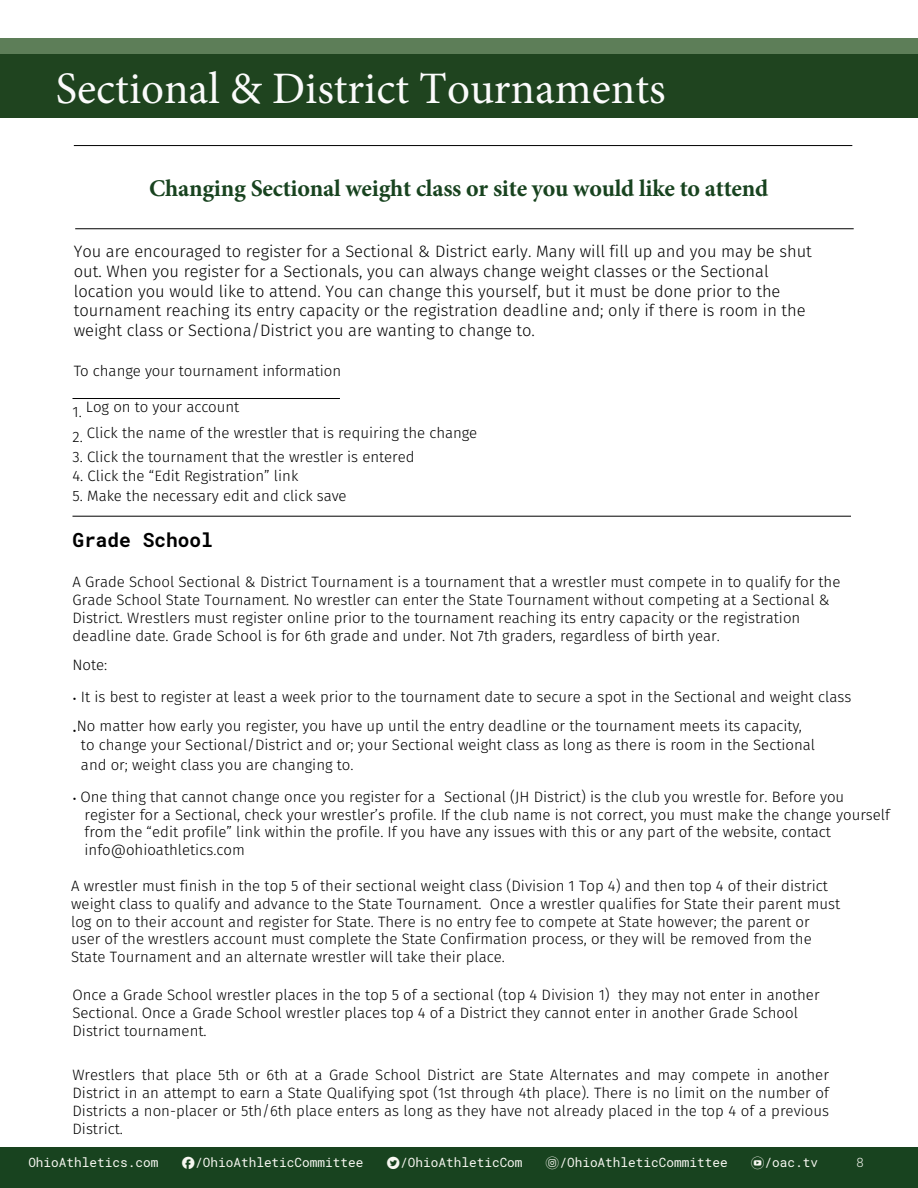
<style>
.page{position:relative;width:918px;height:1188px;background:#fff}
.page>*{position:absolute;margin:0;border:0;box-sizing:border-box;transform-origin:0 0}
.t1{font:45px "Minion Pro";color:#fbfbfb}
.t2{font:700 24px "Minion Pro";letter-spacing:-.01em;color:#18431f}
.t3{font:700 19.5px "Roboto Mono";color:#000}
.t4{font:300 16.5px/19.6px "Fira Sans";color:#000}
.t5{font:300 15px/18px "Fira Sans";color:#000}
.t6{font:12.75px "Roboto Mono";color:#f8f8f2}
.t7{font:300 12.75px "Roboto Mono";color:#f8f8f2}
.s1{font-family:"typeecon"}
</style>
<div class="page">
<div style="left:0;top:39px;width:918px;height:78px;background:#1f441f"></div>
<div style="left:0;top:39px;width:918px;height:15px;background:#5d7e58"></div>
<hr style="left:72px;top:398px;width:268px;height:1px;background:#000">
<hr style="left:74px;top:145px;width:778px;height:1px;background:#000">
<hr style="left:75px;top:228px;width:779px;height:1px;background:#000">
<hr style="left:72px;top:516px;width:779px;height:1px;background:#000">
<div style="left:0;top:1148px;width:918px;height:40px;background:#18431f"></div>
<h1 class="t1" style="left:56px;top:59px;width:612px">Sectional &amp; District Tournaments</h1>
<h2 class="t2" style="left:149px;top:172px;width:621px">Changing Sectional weight class or site you would like to attend</h2>
<p class="t4" style="left:74px;top:243px;width:740px">You are encouraged to register for a Sectional &amp; District early. Many will fill up and you may be shut out. When you register for a Sectionals, you can always change weight classes or the Sectional location you would like to attend. You can change this yourself, but it must be done prior to the tournament reaching its entry capacity or the registration deadline and; only if there is room in the weight class or Sectiona/District you are wanting to change to.</p>
<p class="t5" style="left:74px;top:363px;width:269px">To change your tournament information</p>
<p class="t5" style="left:72px;top:398px;width:168px">1. Log on to your account</p>
<p class="t5" style="left:72px;top:424px;width:406px">2. Click the name of the wrestler that is requiring the change</p>
<p class="t5" style="left:72px;top:448px;width:344px">3. Click the tournament that the wrestler is entered</p>
<p class="t5" style="left:72px;top:468px;width:227px">4. Click the “Edit Registration” link</p>
<p class="t5" style="left:72px;top:487px;width:276px">5. Make the necessary edit and click save</p>
<h3 class="t3" style="left:72px;top:526px;width:142px">Grade School</h3>
<p class="t5" style="left:72px;top:574px;width:770px">A Grade School Sectional &amp; District Tournament is a tournament that a wrestler must compete in to qualify for the Grade School State Tournament. No wrestler can enter the State Tournament without competing at a Sectional &amp; District. Wrestlers must register online prior to the tournament reaching its entry capacity or the registration deadline date. Grade School is for 6th grade and under. Not 7th graders, regardless of birth year.</p>
<p class="t5" style="left:72px;top:657px;width:36px">Note:</p>
<p class="t5" style="left:72px;top:689px;width:780px">• It is best to register at least a week prior to the tournament date to secure a spot in the Sectional and weight class</p>
<p class="t5" style="left:81px;top:717px;width:736px;line-height:19.2px;text-indent:-8px">•No matter how early you register, you have up until the entry deadline or the tournament meets its capacity, to change your Sectional/District and or; your Sectional weight class as long as there is room in the Sectional and or; weight class you are changing to.</p>
<p class="t5" style="left:85px;top:789px;width:807px;text-indent:-12px">• One thing that cannot change once you register for a Sectional (JH District) is the club you wrestle for. Before you register for a Sectional, check your wrestler’s profile. If the club name is not correct, you must make the change yourself from the “edit profile” link within the profile. If you have any issues with this or any part of the website, contact info@ohioathletics.com</p>
<p class="t5" style="left:71px;top:879px;width:771px;line-height:17.5px">A wrestler must finish in the top 5 of their sectional weight class (Division 1 Top 4) and then top 4 of their district weight class to qualify and advance to the State Tournament. Once a wrestler qualifies for State their parent must log on to their account and register for State. There is no entry fee to compete at State however; the parent or user of the wrestlers account must complete the State Confirmation process, or they will be removed from the State Tournament and an alternate wrestler will take their place.</p>
<p class="t5" style="left:72px;top:987px;width:749px">Once a Grade School wrestler places in the top 5 of a sectional (top 4 Division 1) they may not enter in another<br>Sectional. Once a Grade School wrestler places top 4 of a District they cannot enter in another Grade School<br>District tournament.</p>
<p class="t5" style="left:72px;top:1067px;width:758px;text-align:justify">Wrestlers that place 5th or 6th at a Grade School District are State Alternates and may compete in another District in an attempt to earn a State Qualifying spot (1st through 4th place). There is no limit on the number of Districts a non-placer or 5th/6th place enters as long as they have not already placed in the top 4 of a previous District.</p>
<p class="t6" style="left:28px;top:1153px;width:132px">OhioAthletics.com</p>
<p class="t6" style="left:181px;top:1153px;width:184px"><span class="s1">F</span>/OhioAthleticCommittee</p>
<p class="t6" style="left:386px;top:1153px;width:138px"><span class="s1">T</span>/OhioAthleticCom</p>
<p class="t6" style="left:546px;top:1153px;width:184px"><span class="s1">i</span>/OhioAthleticCommittee</p>
<p class="t6" style="left:751px;top:1153px;width:69px"><span class="s1">y</span>/oac.tv</p>
<p class="t7" style="left:856px;top:1153px;width:9px">8</p>
</div>
